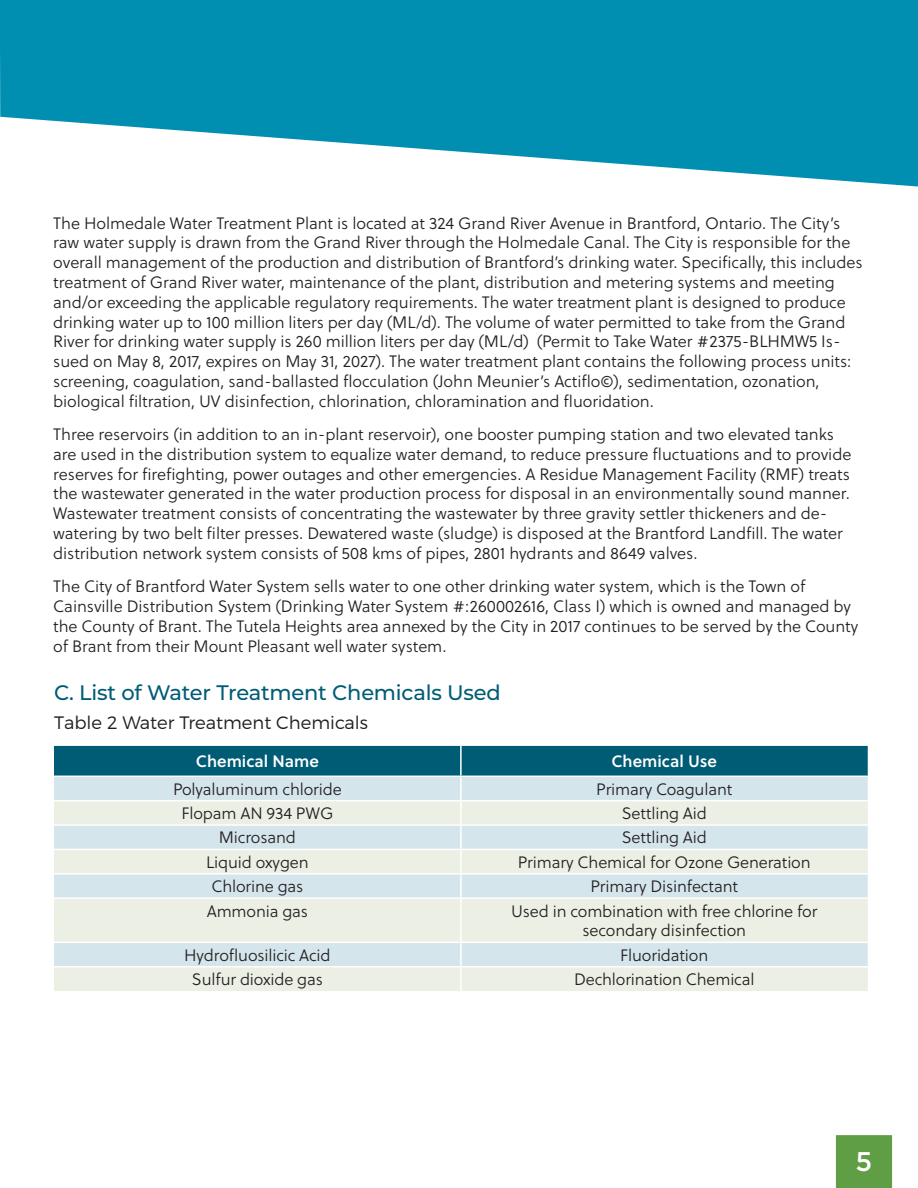
<style>
.page{position:relative;width:918px;height:1188px;background:#fff}
.page>*{position:absolute;margin:0;border:0;box-sizing:border-box;transform-origin:0 0}
.t1{font:500 27px "Gotham";color:#fff}
.subheader{font:500 21px "Montserrat";letter-spacing:-.01em;color:#005c75}
.t2{font:300 18px "Montserrat";color:#231f20}
.Body_copy_-p{font:16.5px/19.8px "Soleil Lt";letter-spacing:-.005em;color:#231f20}
.Subheader-reversed{font:16.5px "Soleil Sb";color:#fff}
</style>
<div class="page">
<svg style="left:0;top:0;width:1px;height:117px"></svg>
<svg style="left:1px;top:0;width:917px;height:187px;fill:#008eb1"></svg>
<div style="left:835px;top:1135px;width:58px;height:53px;background:#5f9e45"></div>
<div style="left:54px;top:746px;width:814px;height:30px;background:#005c75"></div>
<div style="left:54px;top:777px;width:814px;height:23px;background:#d4e5eb"></div>
<svg style="left:54px;top:801px;width:814px;height:190px;background:#e2ebe6"></svg>
<hr style="left:460px;top:777px;width:2px;height:23px;background:#fff">
<hr style="left:460px;top:801px;width:2px;height:23px;background:#fff">
<hr style="left:54px;top:824px;width:407px;height:2px;background:#fff">
<hr style="left:461px;top:824px;width:407px;height:2px;background:#fff">
<hr style="left:460px;top:826px;width:2px;height:23px;background:#fff">
<hr style="left:54px;top:849px;width:407px;height:1px;background:#fff">
<hr style="left:461px;top:849px;width:407px;height:1px;background:#fff">
<hr style="left:460px;top:850px;width:2px;height:23px;background:#fff">
<hr style="left:54px;top:873px;width:407px;height:2px;background:#fff">
<hr style="left:461px;top:873px;width:407px;height:2px;background:#fff">
<hr style="left:460px;top:875px;width:2px;height:22px;background:#fff">
<hr style="left:54px;top:897px;width:407px;height:2px;background:#fff">
<hr style="left:461px;top:897px;width:407px;height:2px;background:#fff">
<hr style="left:460px;top:899px;width:2px;height:43px;background:#fff">
<hr style="left:54px;top:942px;width:407px;height:1px;background:#fff">
<hr style="left:461px;top:942px;width:407px;height:1px;background:#fff">
<hr style="left:460px;top:943px;width:2px;height:23px;background:#fff">
<hr style="left:54px;top:966px;width:407px;height:1px;background:#fff">
<hr style="left:461px;top:966px;width:407px;height:1px;background:#fff">
<hr style="left:460px;top:967px;width:2px;height:24px;background:#fff">
<hr style="left:460px;top:746px;width:2px;height:30px;background:#fff">
<p class="Body_copy_-p" style="left:53px;top:213px;width:811px">The Holmedale Water Treatment Plant is located at 324 Grand River Avenue in Brantford, Ontario. The City’s raw water supply is drawn from the Grand River through the Holmedale Canal. The City is responsible for the overall management of the production and distribution of Brantford’s drinking water. Specifically, this includes treatment of Grand River water, maintenance of the plant, distribution and metering systems and meeting and/or exceeding the applicable regulatory requirements. The water treatment plant is designed to produce drinking water up to 100 million liters per day (ML/d). The volume of water permitted to take from the Grand River for drinking water supply is 260 million liters per day (ML/d) (Permit to Take Water #2375-BLHMW5 Is&shy;sued on May 8, 2017, expires on May 31, 2027). The water treatment plant contains the following process units: screening, coagulation, sand-ballasted flocculation (John Meunier’s Actiflo©), sedimentation, ozonation, biological filtration, UV disinfection, chlorination, chloramination and fluoridation.</p>
<p class="Body_copy_-p" style="left:53px;top:424px;width:800px">Three reservoirs (in addition to an in-plant reservoir), one booster pumping station and two elevated tanks are used in the distribution system to equalize water demand, to reduce pressure fluctuations and to provide reserves for firefighting, power outages and other emergencies. A Residue Management Facility (RMF) treats the wastewater generated in the water production process for disposal in an environmentally sound manner.<br>Wastewater treatment consists of concentrating the wastewater by three gravity settler thickeners and de&shy;watering by two belt filter presses. Dewatered waste (sludge) is disposed at the Brantford Landfill. The water distribution network system consists of 508 kms of pipes, 2801 hydrants and 8649 valves.</p>
<p class="Body_copy_-p" style="left:53px;top:576px;width:807px">The City of Brantford Water System sells water to one other drinking water system, which is the Town of Cainsville Distribution System (Drinking Water System #:260002616, Class I) which is owned and managed by the County of Brant. The Tutela Heights area annexed by the City in 2017 continues to be served by the County of Brant from their Mount Pleasant well water system.</p>
<h2 class="subheader" style="left:54px;top:678px;width:448px">C. List of Water Treatment Chemicals Used</h2>
<p class="t2" style="left:54px;top:711px;width:316px">Table 2 Water Treatment Chemicals</p>
<h2 class="Subheader-reversed" style="left:196px;top:749px;width:124px">Chemical Name</h2>
<h2 class="Subheader-reversed" style="left:611px;top:749px;width:107px">Chemical Use</h2>
<p class="Body_copy_-p" style="left:173px;top:779px;width:170px">Polyaluminum chloride</p>
<p class="Body_copy_-p" style="left:596px;top:779px;width:138px">Primary Coagulant</p>
<p class="Body_copy_-p" style="left:182px;top:803px;width:153px">Flopam AN 934 PWG</p>
<p class="Body_copy_-p" style="left:622px;top:803px;width:87px">Settling Aid</p>
<p class="Body_copy_-p" style="left:219px;top:828px;width:79px">Microsand</p>
<p class="Body_copy_-p" style="left:622px;top:828px;width:87px">Settling Aid</p>
<p class="Body_copy_-p" style="left:206px;top:852px;width:104px">Liquid oxygen</p>
<p class="Body_copy_-p" style="left:518px;top:852px;width:294px">Primary Chemical for Ozone Generation</p>
<p class="Body_copy_-p" style="left:211px;top:876px;width:93px">Chlorine gas</p>
<p class="Body_copy_-p" style="left:591px;top:876px;width:149px">Primary Disinfectant</p>
<p class="Body_copy_-p" style="left:207px;top:901px;width:103px">Ammonia gas</p>
<p class="Body_copy_-p" style="left:511px;top:901px;width:308px;text-align:center">Used in combination with free chlorine for secondary disinfection</p>
<p class="Body_copy_-p" style="left:184px;top:945px;width:148px">Hydrofluosilicic Acid</p>
<p class="Body_copy_-p" style="left:620px;top:945px;width:89px">Fluoridation</p>
<p class="Body_copy_-p" style="left:192px;top:969px;width:133px">Sulfur dioxide gas</p>
<p class="Body_copy_-p" style="left:574px;top:969px;width:182px">Dechlorination Chemical</p>
<h1 class="t1" style="left:856px;top:1144px;width:18px">5</h1>
</div>
